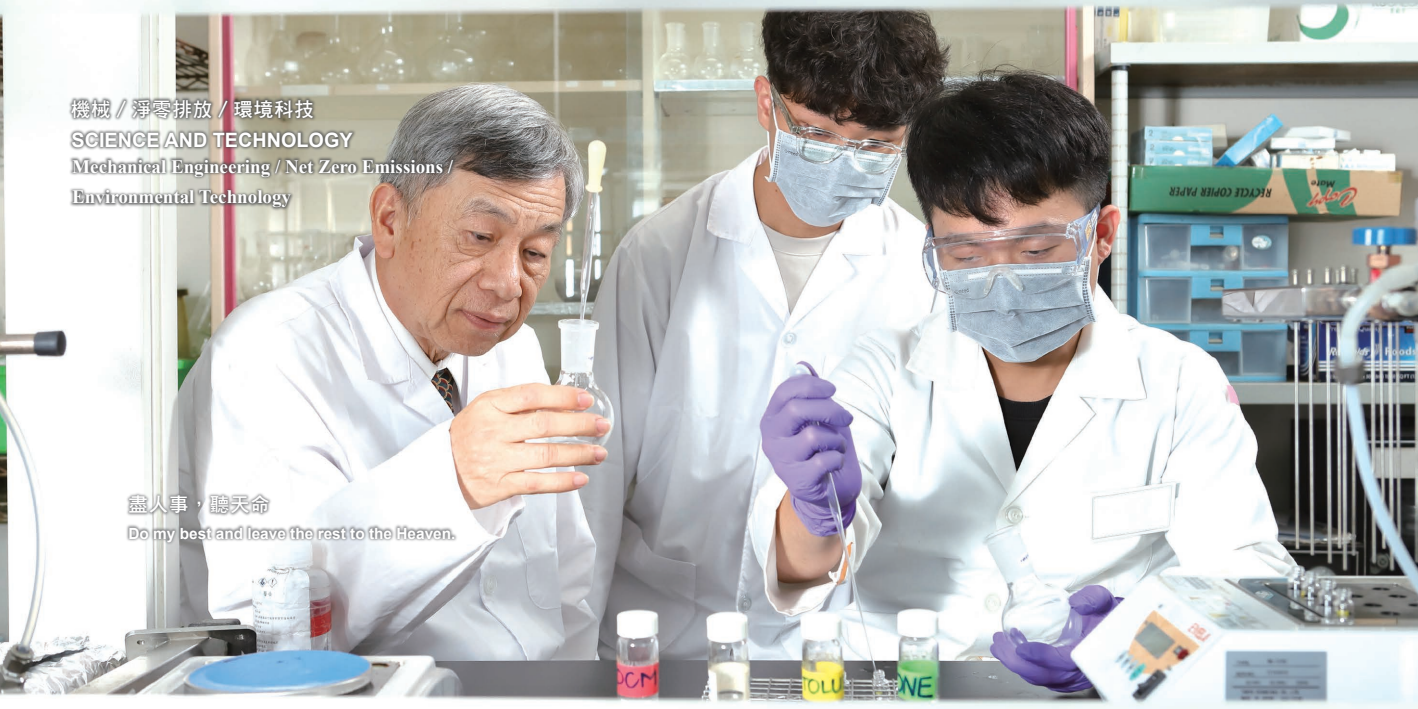
<style>
.page{position:relative;width:1418px;height:709px;background:#fff}
.page>*{position:absolute;margin:0;border:0;box-sizing:border-box;transform-origin:0 0}
.科技類_得獎人跨頁_中文座右銘{font:700 19.8px "Arial";color:#fff}
.科技類_得獎人跨頁_中文座右銘-2{font:19.4px "DF Hei Bd HK BF";letter-spacing:.05em;color:#fff}
.科技類_得獎人跨頁_英文座右銘{font:700 19px/30.8px "Times New Roman";color:#fff}
.科技類_得獎人跨頁_英文座右銘-2{font:700 15.4px "Arial";color:#fff}
</style>
<div class="page">
<img style="left:0;top:0;width:1417px;height:709px">
<div style="left:125px;top:492px;width:147px;height:25px;background:#6c6d70;opacity:.75"></div>
<div style="left:126px;top:523px;width:332px;height:22px;background:#6c6d70;opacity:.75"></div>
<div style="left:69px;top:128px;width:287px;height:23px;background:#4b4c4d;opacity:.75"></div>
<div style="left:69px;top:156px;width:388px;height:55px;background:#4b4c4d;opacity:.75"></div>
<div style="left:68px;top:96px;width:249px;height:26px;background:#4b4c4d;opacity:.75"></div>
<p class="科技類_得獎人跨頁_中文座右銘-2" style="left:71px;top:99px;width:244px">機械 / 淨零排放 / 環境科技</p>
<p class="科技類_得獎人跨頁_中文座右銘" style="left:72px;top:127px;width:282px">SCIENCE AND TECHNOLOGY</p>
<p class="科技類_得獎人跨頁_英文座右銘" style="left:72px;top:150px;width:382px">Mechanical Engineering / Net Zero Emissions /<br>Environmental Technology</p>
<p class="科技類_得獎人跨頁_中文座右銘-2" style="left:128px;top:495px;width:143px">盡人事，聽天命</p>
<p class="科技類_得獎人跨頁_英文座右銘-2" style="left:128px;top:523px;width:328px">Do my best and leave the rest to the Heaven.</p>
</div>
